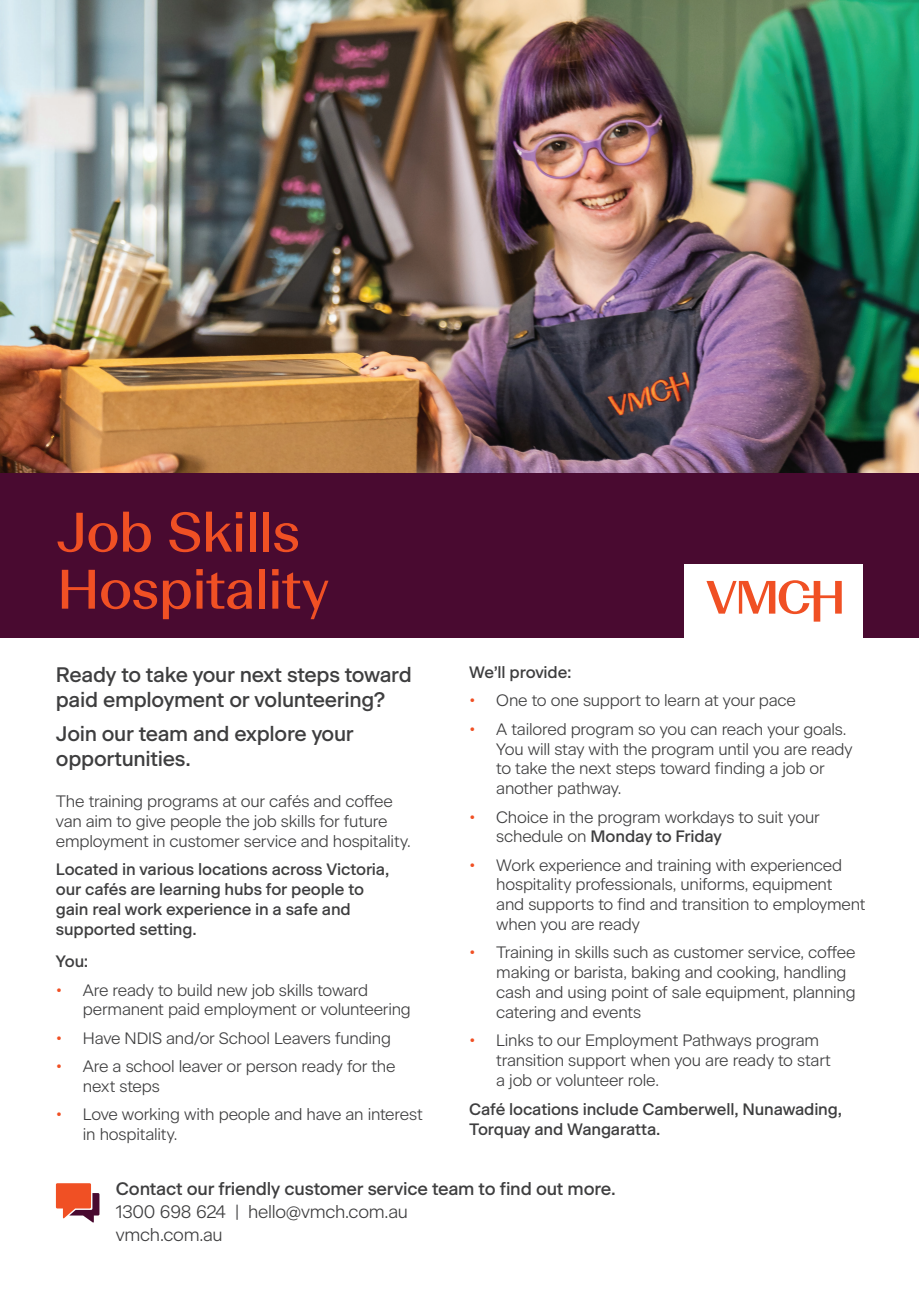
<style>
.page{position:relative;width:919px;height:1289px;background:#fff}
.page>*{position:absolute;margin:0;border:0;box-sizing:border-box;transform-origin:0 0}
.t1{font:55.5px/57px "Beausite Fit";letter-spacing:-.025em;color:#f05024}
.t2{font:500 21px/25.2px "Beausite Classic";letter-spacing:-.015em;color:#3e3e3f}
.t3{font:500 18px "Beausite Classic";letter-spacing:-.01em;color:#3e3e3f}
.t4{font:300 18px/23px "Beausite Classic";letter-spacing:-.015em;color:#3e3e3f}
.t5{font:300 16.5px/19.8px "Beausite Classic";letter-spacing:-.015em;color:#3e3e3f}
.t6{font:500 16.5px/19.8px "Beausite Classic";letter-spacing:-.01em;color:#3e3e3f}
.s1{font-size:19.5px;color:#f05024}
.s2{font-weight:500}
</style>
<div class="page">
<img style="left:1px;top:0;width:917px;height:473px">
<div style="left:0;top:473px;width:918px;height:165px;background:#490a30"></div>
<div style="left:684px;top:564px;width:178px;height:87px;background:#fff"></div>
<svg style="left:706px;top:580px;width:135px;height:41px"></svg>
<svg style="left:56px;top:1183px;width:43px;height:39px"></svg>
<p class="t1" style="left:57px;top:500px;width:273px">Job Skills<br>Hospitality</p>
<p class="t6" style="left:469px;top:661px;width:104px">We’ll provide:</p>
<p class="t5" style="left:469px;top:689px;width:328px"><span class="s1">•</span> One to one support to learn at your pace</p>
<p class="t5" style="left:496px;top:717px;width:358px;text-indent:-27px"><span class="s1">•</span> A tailored program so you can reach your goals.<br>You will stay with the program until you are ready to take the next steps toward finding a job or another pathway.</p>
<p class="t5" style="left:496px;top:805px;width:325px;text-indent:-27px"><span class="s1">•</span> Choice in the program workdays to suit your schedule on <span class="s2">Monday to Friday</span></p>
<p class="t5" style="left:496px;top:853px;width:371px;text-indent:-27px"><span class="s1">•</span> Work experience and training with experienced hospitality professionals, uniforms, equipment<br>and supports to find and transition to employment when you are ready</p>
<p class="t5" style="left:496px;top:941px;width:361px;text-indent:-27px"><span class="s1">•</span> Training in skills such as customer service, coffee making or barista, baking and cooking, handling cash and using point of sale equipment, planning catering and events</p>
<p class="t5" style="left:496px;top:1029px;width:336px;text-indent:-27px"><span class="s1">•</span> Links to our Employment Pathways program transition support when you are ready to start a job or volunteer role.</p>
<p class="t2" style="left:56px;top:660px;width:357px">Ready to take your next steps toward paid employment or volunteering?</p>
<p class="t2" style="left:56px;top:719px;width:299px">Join our team and explore your opportunities.</p>
<p class="t5" style="left:56px;top:790px;width:356px">The training programs at our cafés and coffee van aim to give people the job skills for future employment in customer service and hospitality.</p>
<p class="t6" style="left:56px;top:858px;width:335px">Located in various locations across Victoria, our cafés are learning hubs for people to gain real work experience in a safe and supported setting.</p>
<p class="t6" style="left:56px;top:950px;width:34px">You:</p>
<p class="t5" style="left:83px;top:978px;width:329px;text-indent:-27px"><span class="s1">•</span> Are ready to build new job skills toward permanent paid employment or volunteering</p>
<p class="t5" style="left:56px;top:1026px;width:336px"><span class="s1">•</span> Have NDIS and/or School Leavers funding</p>
<p class="t5" style="left:83px;top:1054px;width:314px;text-indent:-27px"><span class="s1">•</span> Are a school leaver or person ready for the next steps</p>
<p class="t5" style="left:83px;top:1102px;width:341px;text-indent:-27px"><span class="s1">•</span> Love working with people and have an interest in hospitality.</p>
<p class="t6" style="left:469px;top:1097px;width:374px">Café locations include Camberwell, Nunawading,<br>Torquay and Wangaratta.</p>
<p class="t3" style="left:116px;top:1174px;width:501px">Contact our friendly customer service team to find out more.</p>
<p class="t4" style="left:116px;top:1198px;width:293px">1300 698 624 | hello@vmch.com.au vmch.com.au</p>
</div>
